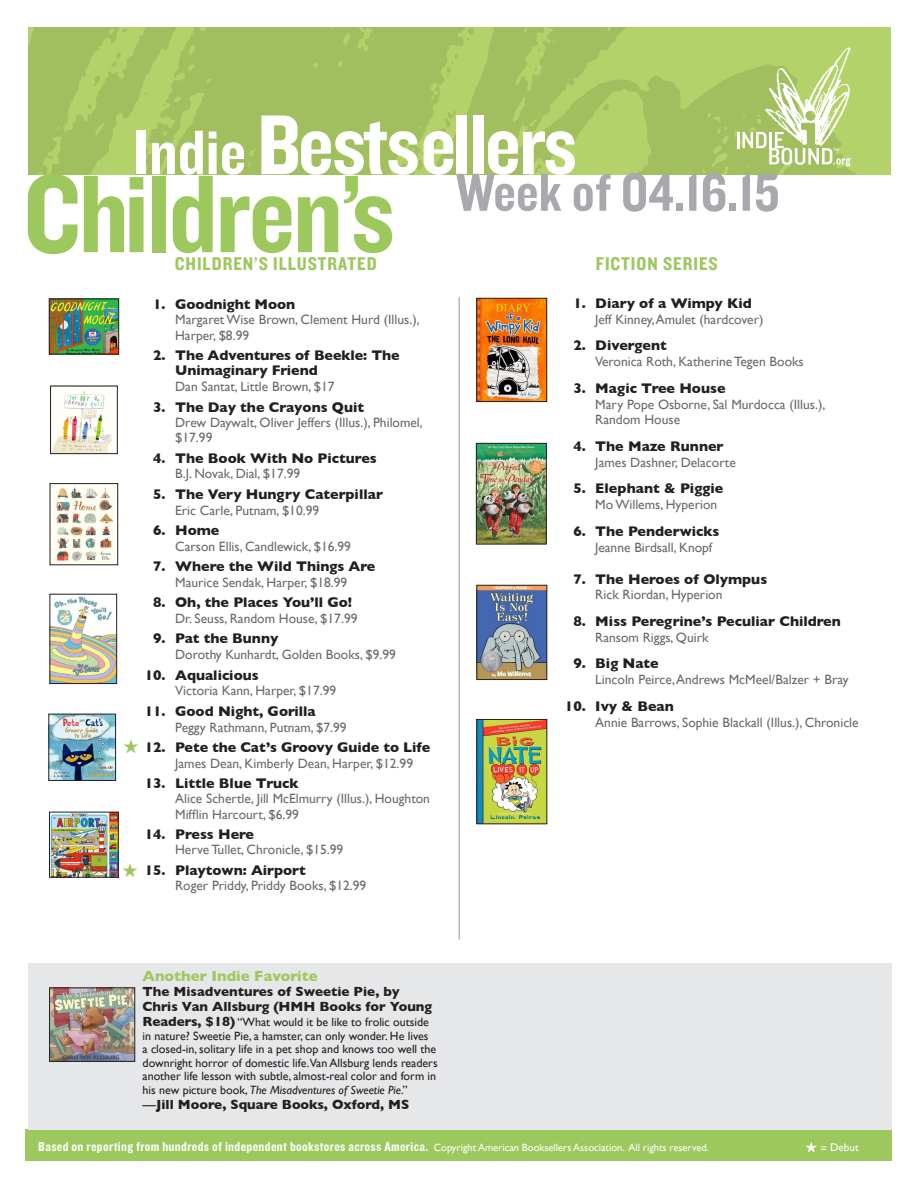
<style>
.page{position:relative;width:918px;height:1188px;background:#fff}
.page>*{position:absolute;margin:0;border:0;box-sizing:border-box;transform-origin:0 0}
.t1{font:114.6px "Knockout 50 Welterweight";letter-spacing:-.02em;color:#9dc85e}
.t2{font:88.05px "Knockout 50 Welterweight";letter-spacing:-.03em;color:#fff}
.t3{font:55.5px "Knockout 50 Welterweight";color:#a8a9ad}
.t4{font:19.2px "Knockout 50 Welterweight";letter-spacing:.05em;color:#9dc85e}
.t5{font:700 15px "Gill Sans";color:#9dc85e}
.GGTitle{font:700 14.25px/15px "Gill Sans";color:#231f20}
.GGAuthor__Pub__Price{font:700 14.25px "Gill Sans";color:#231f20}
.GGAuthor__Pub__Price-2{font:13.5px/15.8px "Gill Sans";color:#6b6b6e}
.t6{font:13.5px "Knockout 50 Welterweight";letter-spacing:.025em;color:#fff}
.t7{font:700 13.5px/15px "Gill Sans";color:#231f20}
.GGTitle-2{font:13.5px "Gill Sans";color:#6b6b6e}
.t8{font:12px/13.5px "Gill Sans";color:#231f20}
.t9{font:11.1px "Gill Sans";color:#fff}
.s1{font-size:65.1px}
.s2{font-weight:700;font-size:13.5px}
.s3{font-style:italic}
.s4{font-weight:400}
.s5{font-family:"Gill Sans";font-size:10.5px}
</style>
<div class="page">
<hr style="left:459px;top:297px;width:1px;height:643px;background:#939598">
<img style="left:28px;top:27px;width:862px;height:147px">
<div style="left:26px;top:1130px;width:866px;height:31px;background:#9dc85e"></div>
<svg style="left:737px;top:47px;width:114px;height:120px"></svg>
<div style="left:28px;top:963px;width:864px;height:167px;background:#e6e7e9"></div>
<img style="left:51px;top:990px;width:82px;height:70px">
<div style="left:49px;top:988px;width:86px;height:74px;border:1px solid #231f20"></div>
<img style="left:51px;top:301px;width:66px;height:51px">
<div style="left:49px;top:299px;width:70px;height:55px;border:1px solid #231f20"></div>
<img style="left:52px;top:485px;width:64px;height:78px">
<div style="left:50px;top:483px;width:68px;height:82px;border:1px solid #231f20"></div>
<img style="left:51px;top:716px;width:63px;height:63px">
<div style="left:49px;top:714px;width:67px;height:67px;border:1px solid #231f20"></div>
<img style="left:51px;top:814px;width:66px;height:61px">
<div style="left:49px;top:812px;width:70px;height:65px;border:1px solid #231f20"></div>
<img style="left:479px;top:300px;width:66px;height:100px">
<div style="left:477px;top:298px;width:70px;height:104px;border:1px solid #231f20"></div>
<img style="left:479px;top:721px;width:66px;height:101px">
<img style="left:478px;top:445px;width:67px;height:97px">
<div style="left:476px;top:443px;width:71px;height:101px;border:1px solid #231f20"></div>
<img style="left:52px;top:391px;width:60px;height:61px">
<div style="left:50px;top:386px;width:68px;height:68px;border:1px solid #231f20"></div>
<img style="left:479px;top:587px;width:66px;height:91px">
<div style="left:477px;top:585px;width:70px;height:95px;border:1px solid #231f20"></div>
<svg style="left:805px;top:1142px;width:12px;height:11px"></svg>
<img style="left:52px;top:596px;width:63px;height:86px">
<div style="left:50px;top:594px;width:67px;height:90px;border:1px solid #231f20"></div>
<p class="t2" style="left:133px;top:87px;width:445px"><span class="s1">Indie</span> Bestsellers</p>
<p class="t3" style="left:456px;top:156px;width:325px">Week of 04.16.15</p>
<p class="t1" style="left:23px;top:139px;width:374px">Children’s</p>
<p class="t4" style="left:175px;top:251px;width:203px">CHILDREN’S ILLUSTRATED</p>
<p class="t4" style="left:596px;top:251px;width:123px">FICTION SERIES</p>
<p class="GGTitle" style="left:153px;top:297px;width:144px">1. Goodnight Moon</p>
<p class="GGAuthor__Pub__Price-2" style="left:175px;top:312px;width:246px">Margaret Wise Brown, Clement Hurd (Illus.),<br>Harper, $8.99</p>
<p class="GGTitle" style="left:175px;top:348px;width:226px;text-indent:-22px">2. The Adventures of Beekle: The<br>Unimaginary Friend</p>
<p class="GGAuthor__Pub__Price-2" style="left:175px;top:379px;width:161px">Dan Santat, Little Brown, $17</p>
<p class="GGTitle" style="left:153px;top:399px;width:212px">3. The Day the Crayons Quit</p>
<p class="GGAuthor__Pub__Price-2" style="left:175px;top:414px;width:249px">Drew Daywalt, Oliver Jeffers (Illus.), Philomel, $17.99</p>
<p class="GGTitle" style="left:153px;top:450px;width:225px">4. The Book With No Pictures</p>
<p class="GGAuthor__Pub__Price-2" style="left:175px;top:466px;width:127px">B.J. Novak, Dial, $17.99</p>
<p class="GGTitle" style="left:153px;top:486px;width:231px">5. The Very Hungry Caterpillar</p>
<p class="GGAuthor__Pub__Price-2" style="left:175px;top:502px;width:146px">Eric Carle, Putnam, $10.99</p>
<p class="GGTitle" style="left:153px;top:522px;width:68px">6. Home</p>
<p class="GGAuthor__Pub__Price-2" style="left:175px;top:538px;width:177px">Carson Ellis, Candlewick, $16.99</p>
<p class="GGTitle" style="left:153px;top:559px;width:224px">7. Where the Wild Things Are</p>
<p class="GGAuthor__Pub__Price-2" style="left:175px;top:574px;width:174px">Maurice Sendak, Harper, $18.99</p>
<p class="GGTitle" style="left:153px;top:595px;width:201px">8. Oh, the Places You’ll Go!</p>
<p class="GGAuthor__Pub__Price-2" style="left:175px;top:611px;width:184px">Dr. Seuss, Random House, $17.99</p>
<p class="GGTitle" style="left:153px;top:631px;width:127px">9. Pat the Bunny</p>
<p class="GGAuthor__Pub__Price-2" style="left:175px;top:647px;width:222px">Dorothy Kunhardt, Golden Books, $9.99</p>
<p class="GGTitle" style="left:145px;top:667px;width:116px">10. Aqualicious</p>
<p class="GGAuthor__Pub__Price-2" style="left:175px;top:683px;width:163px">Victoria Kann, Harper, $17.99</p>
<p class="GGTitle" style="left:145px;top:703px;width:173px">11. Good Night, Gorilla</p>
<p class="GGAuthor__Pub__Price-2" style="left:175px;top:719px;width:173px">Peggy Rathmann, Putnam, $7.99</p>
<p class="GGTitle" style="left:145px;top:739px;width:287px">12. Pete the Cat’s Groovy Guide to Life</p>
<p class="GGAuthor__Pub__Price-2" style="left:175px;top:755px;width:239px">James Dean, Kimberly Dean, Harper, $12.99</p>
<p class="GGTitle" style="left:145px;top:775px;width:156px">13. Little Blue Truck</p>
<p class="GGAuthor__Pub__Price-2" style="left:175px;top:791px;width:256px">Alice Schertle, Jill McElmurry (Illus.), Houghton<br>Mifflin Harcourt, $6.99</p>
<p class="GGTitle" style="left:145px;top:827px;width:111px">14. Press Here</p>
<p class="GGTitle-2" style="left:175px;top:842px;width:170px">Herve Tullet, Chronicle, $15.99</p>
<p class="GGTitle" style="left:145px;top:862px;width:163px">15. Playtown: Airport</p>
<p class="GGAuthor__Pub__Price-2" style="left:175px;top:877px;width:193px">Roger Priddy, Priddy Books, $12.99</p>
<p class="GGTitle" style="left:573px;top:295px;width:180px">1. Diary of a Wimpy Kid</p>
<p class="GGAuthor__Pub__Price-2" style="left:595px;top:311px;width:170px">Jeff Kinney, Amulet (hardcover)</p>
<p class="GGAuthor__Pub__Price" style="left:573px;top:334px;width:95px">2. Divergent</p>
<p class="GGAuthor__Pub__Price-2" style="left:595px;top:353px;width:210px">Veronica Roth, Katherine Tegen Books</p>
<p class="GGAuthor__Pub__Price" style="left:573px;top:377px;width:154px">3. Magic Tree House</p>
<p class="GGAuthor__Pub__Price-2" style="left:595px;top:396px;width:232px">Mary Pope Osborne, Sal Murdocca (Illus.),<br>Random House</p>
<p class="GGTitle" style="left:573px;top:438px;width:152px">4. The Maze Runner</p>
<p class="GGAuthor__Pub__Price-2" style="left:595px;top:454px;width:142px">James Dashner, Delacorte</p>
<p class="GGAuthor__Pub__Price" style="left:573px;top:477px;width:151px">5. Elephant &amp; Piggie</p>
<p class="GGAuthor__Pub__Price-2" style="left:595px;top:497px;width:123px">Mo Willems, Hyperion</p>
<p class="GGAuthor__Pub__Price" style="left:573px;top:520px;width:147px">6. The Penderwicks</p>
<p class="GGAuthor__Pub__Price-2" style="left:595px;top:539px;width:119px">Jeanne Birdsall, Knopf</p>
<p class="GGAuthor__Pub__Price" style="left:573px;top:567px;width:195px">7. The Heroes of Olympus</p>
<p class="GGAuthor__Pub__Price-2" style="left:595px;top:587px;width:129px">Rick Riordan, Hyperion</p>
<p class="GGTitle" style="left:573px;top:613px;width:269px">8. Miss Peregrine’s Peculiar Children</p>
<p class="GGAuthor__Pub__Price-2" style="left:595px;top:629px;width:115px">Ransom Riggs, Quirk</p>
<p class="GGAuthor__Pub__Price" style="left:573px;top:652px;width:87px">9. Big Nate</p>
<p class="GGAuthor__Pub__Price-2" style="left:595px;top:672px;width:255px">Lincoln Peirce, Andrews McMeel/Balzer + Bray</p>
<p class="GGTitle" style="left:565px;top:698px;width:111px">10. Ivy &amp; Bean</p>
<p class="GGAuthor__Pub__Price-2" style="left:595px;top:714px;width:265px">Annie Barrows, Sophie Blackall (Illus.), Chronicle</p>
<p class="t5" style="left:143px;top:964px;width:177px">Another Indie Favorite</p>
<p class="t7" style="left:143px;top:984px;width:291px">The Misadventures of Sweetie Pie, by<br>Chris Van Allsburg (HMH Books for Young</p>
<p class="t8" style="left:143px;top:1015px;width:297px"><span class="s2">Readers, $18)</span> “What would it be like to frolic outside in nature? Sweetie Pie, a hamster, can only wonder. He lives<br>a closed-in, solitary life in a pet shop and knows too well the downright horror of domestic life.Van Allsburg lends readers another life lesson with subtle, almost-real color and form in his new picture book, <span class="s3">The Misadventures of Sweetie Pie</span>.”</p>
<p class="t7" style="left:143px;top:1096px;width:268px"><span class="s4">—</span>Jill Moore, Square Books, Oxford, MS</p>
<p class="t6" style="left:38px;top:1137px;width:672px">Based on reporting from hundreds of independent bookstores across America. <span class="s5">Copyright American Booksellers Association. All rights reserved.</span></p>
<p class="t9" style="left:820px;top:1141px;width:40px">= Debut</p>
</div>
